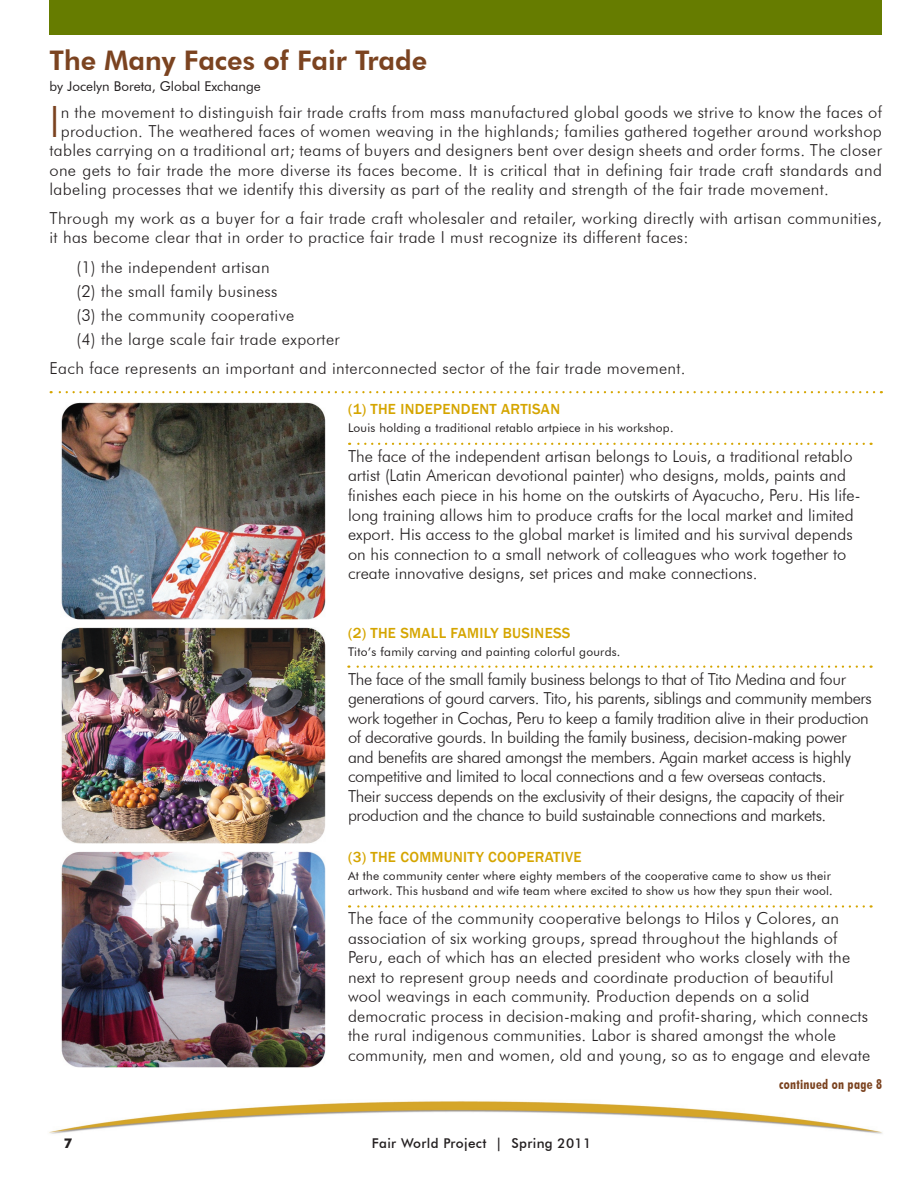
<style>
.page{position:relative;width:918px;height:1202px;background:#fff}
.page>*{position:absolute;margin:0;border:0;box-sizing:border-box;transform-origin:0 0}
.t1{font:300 43.2px "Futura BT";color:#7b4320}
.t2{font:800 27px "Futura BT";color:#7b4320}
.t3{font:300 16.5px/19.5px "Futura BT";letter-spacing:.01em;color:#231f20}
.t4{font:300 16.5px/19.5px "Futura BT";letter-spacing:-.02em;color:#231f20}
.t5{font:500 15px "Franklin Gothic";letter-spacing:.02em;color:#d5a500}
.t6{font:13.5px "Futura BT";color:#231f20}
.t7{font:500 13.5px "Futura BT";letter-spacing:.025em;color:#231f20}
.t8{font:700 condensed 13.5px "Futura BT";letter-spacing:.02em;color:#7b4320}
.t9{font:700 13.5px "Futura BT";color:#231f20}
.t10{font:12px/14.4px "Futura BT";letter-spacing:.02em;color:#231f20}
</style>
<div class="page">
<img style="left:49px;top:1067px;width:833px;height:67px">
<div style="left:50px;top:0;width:832px;height:35px;background:#667c00"></div>
<svg style="left:51px;top:391px;width:823px;height:2px"></svg>
<img style="left:61px;top:403px;width:265px;height:216px">
<svg style="left:349px;top:442px;width:515px;height:3px"></svg>
<svg style="left:348px;top:665px;width:516px;height:3px"></svg>
<img style="left:61px;top:627px;width:265px;height:216px">
<svg style="left:349px;top:905px;width:515px;height:2px"></svg>
<img style="left:61px;top:851px;width:265px;height:216px">
<h2 class="t2" style="left:50px;top:44px;width:379px">The Many Faces of Fair Trade</h2>
<p class="t6" style="left:50px;top:78px;width:213px">by Jocelyn Boreta, Global Exchange</p>
<h1 class="t1" style="left:50px;top:96px;width:12px">I</h1>
<p class="t3" style="left:61px;top:103px;width:823px">n the movement to distinguish fair trade crafts from mass manufactured global goods we strive to know the faces of</p>
<p class="t3" style="left:61px;top:122px;width:823px">production. The weathered faces of women weaving in the highlands; families gathered together around workshop</p>
<p class="t3" style="left:50px;top:141px;width:834px">tables carrying on a traditional art; teams of buyers and designers bent over design sheets and order forms. The closer</p>
<p class="t3" style="left:50px;top:160px;width:834px">one gets to fair trade the more diverse its faces become. It is critical that in defining fair trade craft standards and</p>
<p class="t3" style="left:50px;top:179px;width:781px">labeling processes that we identify this diversity as part of the reality and strength of the fair trade movement.</p>
<p class="t3" style="left:50px;top:209px;width:834px;line-height:19px">Through my work as a buyer for a fair trade craft wholesaler and retailer, working directly with artisan communities, it has become clear that in order to practice fair trade I must recognize its different faces:</p>
<p class="t3" style="left:76px;top:255px;width:265px;line-height:24px">(1) the independent artisan<br>(2) the small family business<br>(3) the community cooperative<br>(4) the large scale fair trade exporter</p>
<p class="t3" style="left:50px;top:358px;width:638px">Each face represents an important and interconnected sector of the fair trade movement.</p>
<p class="t5" style="left:348px;top:400px;width:214px">(1) THE INDEPENDENT ARTISAN</p>
<p class="t10" style="left:348px;top:421px;width:327px">Louis holding a traditional retablo artpiece in his workshop.</p>
<p class="t3" style="left:348px;top:446px;width:514px">The face of the independent artisan belongs to Louis, a traditional retablo artist (Latin American devotional painter) who designs, molds, paints and finishes each piece in his home on the outskirts of Ayacucho, Peru. His life&shy;long training allows him to produce crafts for the local market and limited export. His access to the global market is limited and his survival depends on his connection to a small network of colleagues who work together to create innovative designs, set prices and make connections.</p>
<p class="t5" style="left:348px;top:624px;width:224px">(2) THE SMALL FAMILY BUSINESS</p>
<p class="t4" style="left:348px;top:669px;width:525px">The face of the small family business belongs to that of Tito Medina and four generations of gourd carvers. Tito, his parents, siblings and community members work together in Cochas, Peru to keep a family tradition alive in their production of decorative gourds. In building the family business, decision-making power and benefits are shared amongst the members. Again market access is highly competitive and limited to local connections and a few overseas contacts.<br>Their success depends on the exclusivity of their designs, the capacity of their production and the chance to build sustainable connections and markets.</p>
<p class="t10" style="left:348px;top:644px;width:274px">Tito’s family carving and painting colorful gourds.</p>
<p class="t5" style="left:348px;top:848px;width:235px">(3) THE COMMUNITY COOPERATIVE</p>
<p class="t10" style="left:348px;top:868px;width:486px">At the community center where eighty members of the cooperative came to show us their artwork. This husband and wife team where excited to show us how they spun their wool.</p>
<p class="t3" style="left:348px;top:908px;width:524px">The face of the community cooperative belongs to Hilos y Colores, an association of six working groups, spread throughout the highlands of Peru, each of which has an elected president who works closely with the next to represent group needs and coordinate production of beautiful wool weavings in each community. Production depends on a solid democratic process in decision-making and profit-sharing, which connects the rural indigenous communities. Labor is shared amongst the whole community, men and women, old and young, so as to engage and elevate</p>
<p class="t9" style="left:64px;top:1134px;width:10px">7</p>
<p class="t7" style="left:372px;top:1134px;width:221px">Fair World Project | Spring 2011</p>
<p class="t8" style="left:779px;top:1076px;width:104px">continued on page 8</p>
</div>
